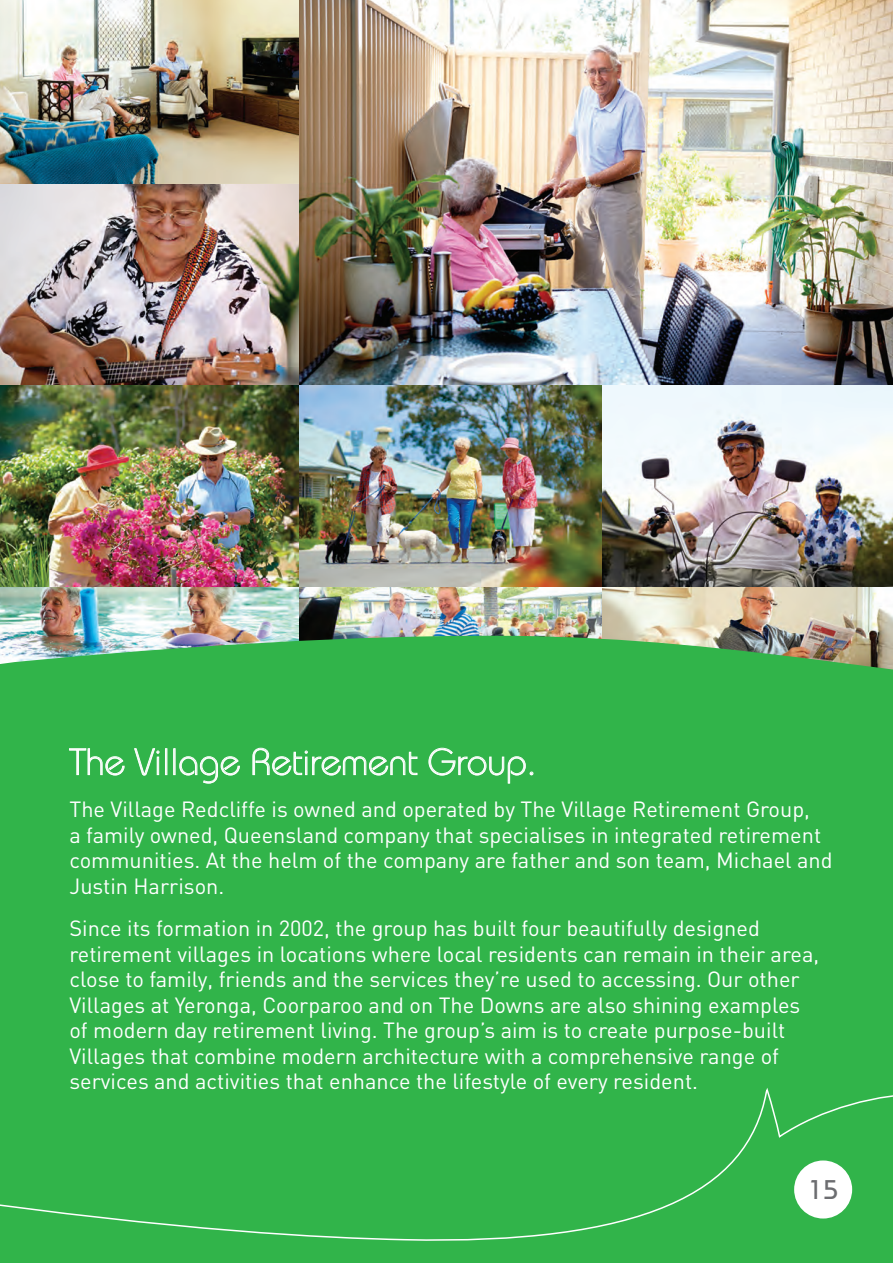
<style>
.page{position:relative;width:893px;height:1263px;background:#fff}
.page>*{position:absolute;margin:0;border:0;box-sizing:border-box;transform-origin:0 0}
.t1{font:300 37.05px "Bauhaus Std";color:#fff}
.t2{font:500 27px "Bauhaus Std";color:#6c6d70}
.t3{font:21.75px/25.5px "DIN";color:#fff}
</style>
<div class="page">
<img style="left:299px;top:0;width:594px;height:385px">
<img style="left:601px;top:385px;width:292px;height:144px">
<img style="left:299px;top:385px;width:302px;height:144px">
<img style="left:0;top:0;width:299px;height:184px">
<img style="left:0;top:184px;width:299px;height:345px">
<img style="left:0;top:529px;width:893px;height:556px">
<svg style="left:69px;top:748px;width:56px;height:27px;background:#5cc370"></svg>
<svg style="left:134px;top:748px;width:25px;height:27px"></svg>
<div style="left:165px;top:748px;width:2px;height:27px;border:1px solid #fff"></div>
<div style="left:173px;top:748px;width:2px;height:27px;border:1px solid #fff"></div>
<svg style="left:179px;top:756px;width:61px;height:27px;background:#60c573"></svg>
<svg style="left:253px;top:748px;width:164px;height:27px;background:#5dc471"></svg>
<svg style="left:428px;top:748px;width:105px;height:35px;background:#4fbf64"></svg>
<div style="left:0;top:1085px;width:893px;height:178px;background:#31b44a"></div>
<h1 class="t1" style="left:69px;top:740px;width:469px">The Village Retirement Group.</h1>
<p class="t3" style="left:69px;top:796px;width:765px">The Village Redcliffe is owned and operated by The Village Retirement Group,<br>a family owned, Queensland company that specialises in integrated retirement communities. At the helm of the company are father and son team, Michael and Justin Harrison.</p>
<p class="t3" style="left:69px;top:915px;width:751px">Since its formation in 2002, the group has built four beautifully designed retirement villages in locations where local residents can remain in their area, close to family, friends and the services they’re used to accessing. Our other Villages at Yeronga, Coorparoo and on The Downs are also shining examples of modern day retirement living. The group’s aim is to create purpose-built Villages that combine modern architecture with a comprehensive range of services and activities that enhance the lifestyle of every resident.</p>
<p class="t2" style="left:808px;top:1174px;width:32px">15</p>
</div>
